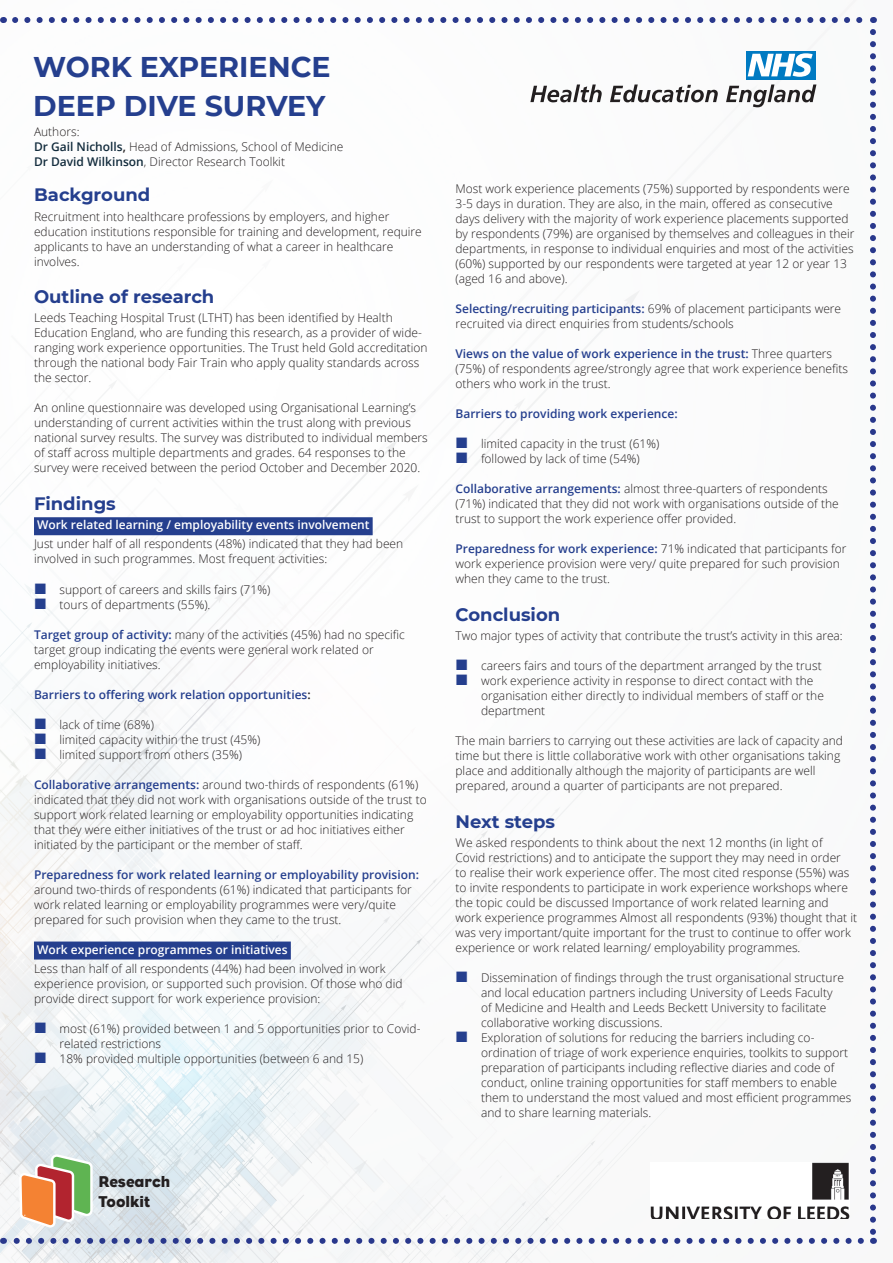
<style>
.page{position:relative;width:893px;height:1263px;background:#fff}
.page>*{position:absolute;margin:0;border:0;box-sizing:border-box;transform-origin:0 0}
.t1{font:700 28.5px/39px "Montserrat";color:#253f8e}
.t2{font:700 18px "Montserrat";color:#253f8e}
.t3{font:16.05px/19.2px "Eagle";color:#231f20}
.t4{font:300 12px/15px "Open Sans";color:#231f20}
.t5{font:600 12px "Open Sans";color:#253f8e}
.t6{font:600 12px "Open Sans";color:#fff}
.s1{font-weight:600;color:#132c3d}
.s2{font-weight:600}
.s3{font-weight:600;color:#253f8e}
.s4{color:#231f20}
</style>
<div class="page">
<img style="left:0;top:17px;width:877px;height:1246px">
<svg style="left:15px;top:17px;width:852px;height:6px"></svg>
<svg style="left:870px;top:32px;width:6px;height:1212px"></svg>
<svg style="left:3px;top:1238px;width:858px;height:6px"></svg>
<div style="left:746px;top:51px;width:69px;height:28px;background:#007ac2"></div>
<svg style="left:748px;top:53px;width:65px;height:24px"></svg>
<svg style="left:530px;top:84px;width:72px;height:18px"></svg>
<svg style="left:610px;top:84px;width:108px;height:18px"></svg>
<svg style="left:726px;top:84px;width:90px;height:23px"></svg>
<img style="left:651px;top:1162px;width:199px;height:57px">
<svg style="left:19px;top:1154px;width:74px;height:73px"></svg>
<div style="left:34px;top:517px;width:339px;height:18px;background:#253f8e"></div>
<div style="left:34px;top:941px;width:257px;height:18px;background:#253f8e"></div>
<svg style="left:35px;top:583px;width:11px;height:25px"></svg>
<svg style="left:35px;top:718px;width:11px;height:40px"></svg>
<svg style="left:35px;top:1022px;width:11px;height:11px"></svg>
<svg style="left:35px;top:1052px;width:11px;height:11px"></svg>
<svg style="left:457px;top:438px;width:10px;height:25px"></svg>
<svg style="left:457px;top:659px;width:10px;height:26px"></svg>
<svg style="left:457px;top:971px;width:10px;height:11px"></svg>
<svg style="left:457px;top:1031px;width:10px;height:11px"></svg>
<h1 class="t1" style="left:33px;top:46px;width:299px">WORK EXPERIENCE<br>DEEP DIVE SURVEY</h1>
<p class="t4" style="left:34px;top:124px;width:311px">Authors:<br><span class="s1">Dr Gail Nicholls</span><span class="s2">,</span> Head of Admissions, School of Medicine<br><span class="s1">Dr David Wilkinson</span>, Director Research Toolkit</p>
<h2 class="t2" style="left:34px;top:182px;width:118px">Background</h2>
<p class="t4" style="left:34px;top:208px;width:389px">Recruitment into healthcare professions by employers, and higher education institutions responsible for training and development, require applicants to have an understanding of what a career in healthcare involves.</p>
<h2 class="t2" style="left:34px;top:284px;width:182px">Outline of research</h2>
<p class="t4" style="left:34px;top:310px;width:395px">Leeds Teaching Hospital Trust (LTHT) has been identified by Health Education England, who are funding this research, as a provider of wide&shy;ranging work experience opportunities. The Trust held Gold accreditation through the national body Fair Train who apply quality standards across the sector.</p>
<p class="t4" style="left:34px;top:400px;width:395px">An online questionnaire was developed using Organisational Learning’s understanding of current activities within the trust along with previous national survey results. The survey was distributed to individual members of staff across multiple departments and grades. 64 responses to the survey were received between the period October and December 2020.</p>
<h2 class="t2" style="left:34px;top:491px;width:83px">Findings</h2>
<p class="t6" style="left:37px;top:517px;width:334px">Work related learning / employability events involvement</p>
<p class="t4" style="left:34px;top:536px;width:371px">Just under half of all respondents (48%) indicated that they had been involved in such programmes. Most frequent activities:</p>
<p class="t4" style="left:60px;top:581px;width:212px">support of careers and skills fairs (71%) tours of departments (55%).</p>
<p class="t4" style="left:34px;top:626px;width:372px"><span class="s3">Target group of activity:</span> many of the activities (45%) had no specific target group indicating the events were general work related or employability initiatives.</p>
<p class="t5" style="left:34px;top:686px;width:278px">Barriers to offering work relation opportunities<span class="s4">:</span></p>
<p class="t4" style="left:60px;top:716px;width:202px">lack of time (68%)<br>limited capacity within the trust (45%) limited support from others (35%)</p>
<p class="t4" style="left:34px;top:776px;width:394px"><span class="s3">Collaborative arrangements:</span> around two-thirds of respondents (61%) indicated that they did not work with organisations outside of the trust to support work related learning or employability opportunities indicating that they were either initiatives of the trust or ad hoc initiatives either initiated by the participant or the member of staff.</p>
<p class="t5" style="left:34px;top:866px;width:386px">Preparedness for work related learning or employability provision:</p>
<p class="t4" style="left:34px;top:881px;width:379px">around two-thirds of respondents (61%) indicated that participants for work related learning or employability programmes were very/quite prepared for such provision when they came to the trust.</p>
<p class="t6" style="left:37px;top:941px;width:252px">Work experience programmes or initiatives</p>
<p class="t4" style="left:34px;top:961px;width:370px">Less than half of all respondents (44%) had been involved in work experience provision, or supported such provision. Of those who did provide direct support for work experience provision:</p>
<p class="t4" style="left:60px;top:1021px;width:363px">most (61%) provided between 1 and 5 opportunities prior to Covid&shy;related restrictions<br>18% provided multiple opportunities (between 6 and 15)</p>
<h3 class="t3" style="left:99px;top:1172px;width:73px">Research<br>Toolkit</h3>
<p class="t4" style="left:455px;top:181px;width:400px">Most work experience placements (75%) supported by respondents were 3-5 days in duration. They are also, in the main, offered as consecutive days delivery with the majority of work experience placements supported by respondents (79%) are organised by themselves and colleagues in their departments, in response to individual enquiries and most of the activities (60%) supported by our respondents were targeted at year 12 or year 13 (aged 16 and above).</p>
<p class="t4" style="left:455px;top:301px;width:387px"><span class="s3">Selecting/recruiting participants:</span> 69% of placement participants were recruited via direct enquiries from students/schools</p>
<p class="t4" style="left:455px;top:346px;width:394px"><span class="s3">Views on the value of work experience in the trust:</span> Three quarters (75%) of respondents agree/strongly agree that work experience benefits others who work in the trust.</p>
<p class="t5" style="left:455px;top:406px;width:224px">Barriers to providing work experience:</p>
<p class="t4" style="left:481px;top:436px;width:180px">limited capacity in the trust (61%) followed by lack of time (54%)</p>
<p class="t4" style="left:455px;top:481px;width:385px"><span class="s3">Collaborative arrangements:</span> almost three-quarters of respondents (71%) indicated that they did not work with organisations outside of the trust to support the work experience offer provided.</p>
<p class="t4" style="left:455px;top:541px;width:392px"><span class="s3">Preparedness for work experience:</span> 71% indicated that participants for work experience provision were very/ quite prepared for such provision when they came to the trust.</p>
<h2 class="t2" style="left:455px;top:601px;width:106px">Conclusion</h2>
<p class="t4" style="left:455px;top:628px;width:389px">Two major types of activity that contribute the trust’s activity in this area:</p>
<p class="t4" style="left:481px;top:658px;width:344px">careers fairs and tours of the department arranged by the trust work experience activity in response to direct contact with the organisation either directly to individual members of staff or the department</p>
<p class="t4" style="left:455px;top:733px;width:389px">The main barriers to carrying out these activities are lack of capacity and time but there is little collaborative work with other organisations taking place and additionally although the majority of participants are well prepared, around a quarter of participants are not prepared.</p>
<h2 class="t2" style="left:455px;top:808px;width:101px">Next steps</h2>
<p class="t4" style="left:455px;top:835px;width:403px">We asked respondents to think about the next 12 months (in light of<br>Covid restrictions) and to anticipate the support they may need in order<br>to realise their work experience offer. The most cited response (55%) was to invite respondents to participate in work experience workshops where the topic could be discussed Importance of work related learning and work experience programmes Almost all respondents (93%) thought that it was very important/quite important for the trust to continue to offer work experience or work related learning/ employability programmes.</p>
<p class="t4" style="left:481px;top:970px;width:372px">Dissemination of findings through the trust organisational structure and local education partners including University of Leeds Faculty<br>of Medicine and Health and Leeds Beckett University to facilitate collaborative working discussions.<br>Exploration of solutions for reducing the barriers including co&shy;ordination of triage of work experience enquiries, toolkits to support preparation of participants including reflective diaries and code of conduct, online training opportunities for staff members to enable them to understand the most valued and most efficient programmes and to share learning materials.</p>
</div>
